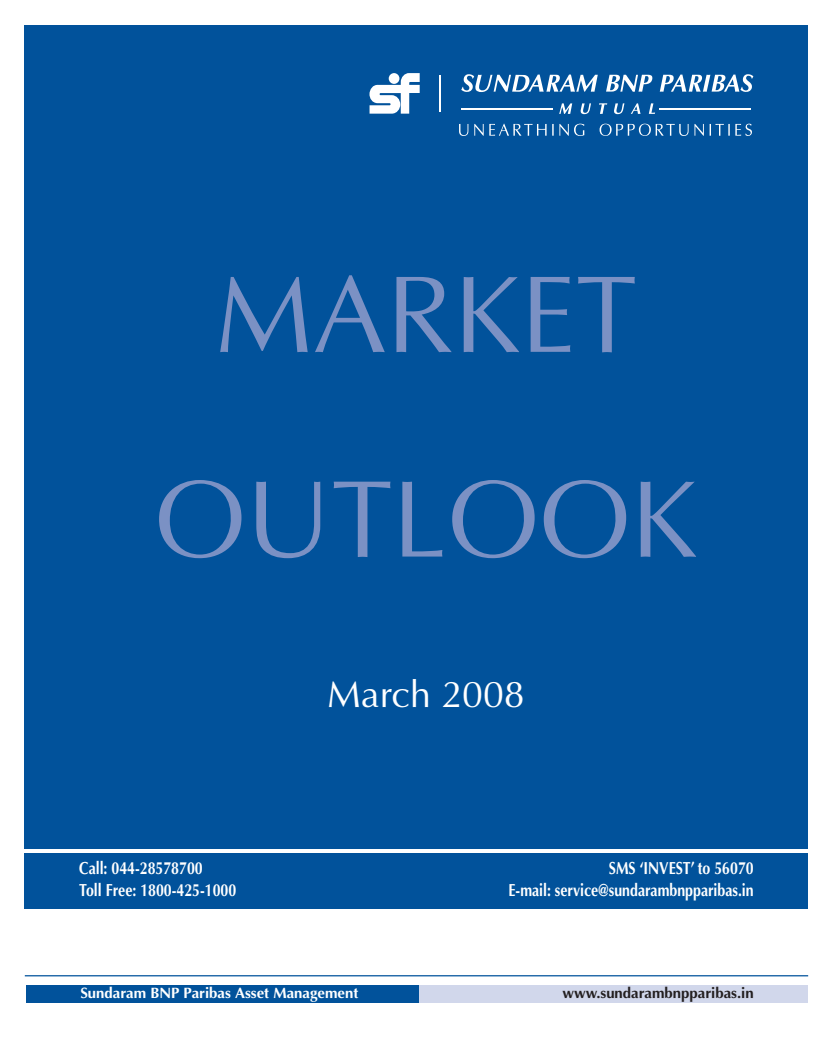
<style>
.page{position:relative;width:833px;height:1063px;background:#fff}
.page>*{position:absolute;margin:0;border:0;box-sizing:border-box;transform-origin:0 0}
.t1{font:110px/204.8px "Optima";color:#7b91c4;text-align:center}
.t2{font:37.5px "Optima";color:#fff}
.t3{font:700 17.5px "Optima";color:#fff;scale:.81 1}
.t4{font:700 15px "Optima";color:#fff}
.t5{font:700 15px "Optima";color:#231f20}
</style>
<div class="page">
<div style="left:25px;top:25px;width:783px;height:823px;background:#01529b"></div>
<svg style="left:459px;top:124px;width:293px;height:12px"></svg>
<svg style="left:461px;top:74px;width:137px;height:18px"></svg>
<svg style="left:606px;top:75px;width:46px;height:17px"></svg>
<svg style="left:660px;top:74px;width:93px;height:18px"></svg>
<svg style="left:559px;top:103px;width:96px;height:11px"></svg>
<hr style="left:461px;top:108px;width:92px;height:2px;background:#fff">
<hr style="left:659px;top:108px;width:92px;height:2px;background:#fff">
<svg style="left:369px;top:73px;width:51px;height:41px"></svg>
<hr style="left:439px;top:75px;width:1px;height:37px;background:#fff">
<div style="left:418px;top:985px;width:390px;height:18px;background:#d1d7eb"></div>
<div style="left:26px;top:985px;width:392px;height:18px;background:#01529b"></div>
<div style="left:25px;top:853px;width:783px;height:56px;background:#01529b"></div>
<hr style="left:25px;top:975px;width:783px;height:1px;background:#01529b">
<h1 class="t1" style="left:154px;top:212px;width:545px">MARKET<br>OUTLOOK</h1>
<h2 class="t2" style="left:327px;top:672px;width:199px">March 2008</h2>
<p class="t3" style="left:79px;top:858px;width:154px">Call: 044-28578700</p>
<p class="t3" style="left:609px;top:858px;width:180px">SMS ‘INVEST’ to 56070</p>
<p class="t3" style="left:79px;top:879px;width:195px">Toll Free: 1800-425-1000</p>
<p class="t3" style="left:508px;top:879px;width:304px">E-mail: service@sundarambnpparibas.in</p>
<p class="t4" style="left:80px;top:984px;width:279px">Sundaram BNP Paribas Asset Management</p>
<p class="t5" style="left:562px;top:984px;width:193px">www.sundarambnpparibas.in</p>
</div>
